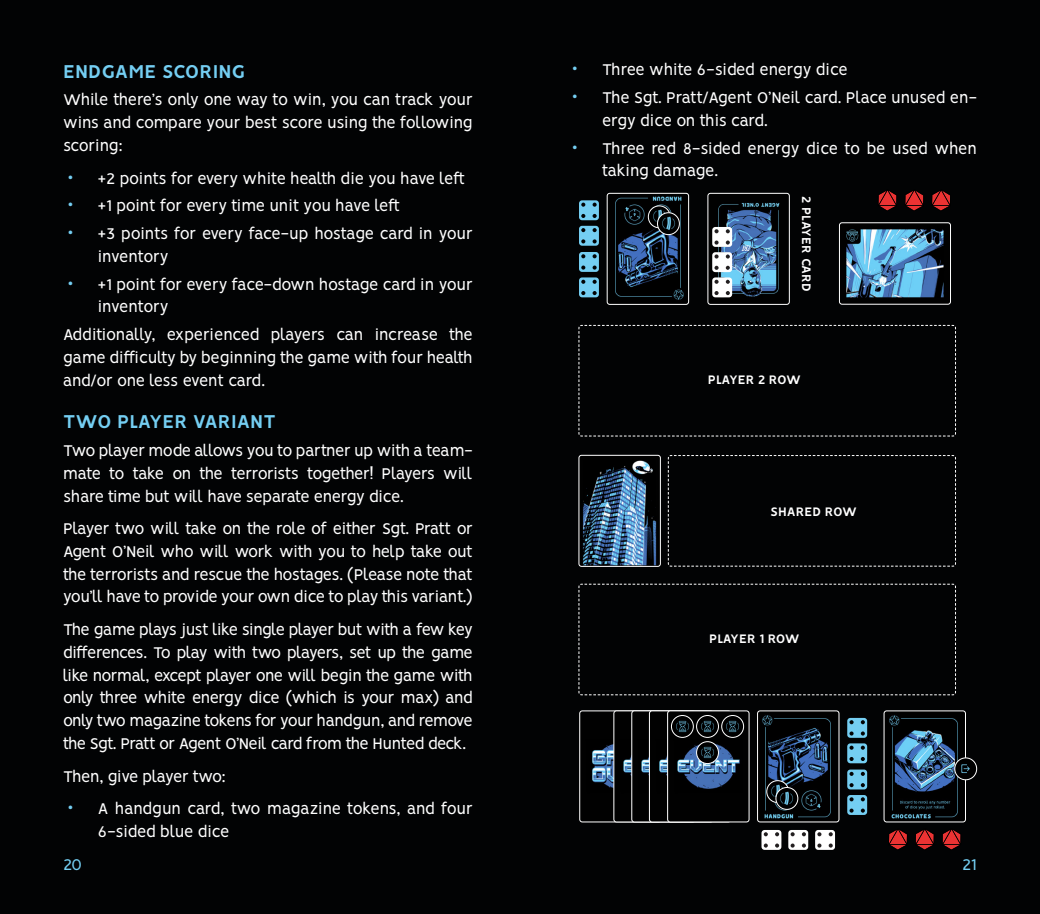
<style>
.page{position:relative;width:1040px;height:914px;background:#020304}
.page>*{position:absolute;margin:0;border:0;box-sizing:border-box;transform-origin:0 0}
.Heading{font:700 21px "Vision";color:#74cef2}
.Body{font:17.5px/22.8px "Vision";letter-spacing:-.03em;color:#fff;text-align:justify}
.Body-2{font:17.5px "Vision";letter-spacing:-.005em;color:#fff}
.t1{font:17.5px "Vision";color:#74cef2}
.t2{font:700 14px "Vision";letter-spacing:-.05em;color:#fff}
.t3{font:700 14px "Vision";color:#fff}
.s1{font-weight:700;font-size:21px;color:#74cef2}
</style>
<div class="page">
<img style="left:757px;top:715px;width:82px;height:107px">
<div style="left:757px;top:710px;width:82px;height:112px;border:1px solid #fff;border-radius:3px"></div>
<img style="left:889px;top:715px;width:76px;height:107px">
<div style="left:883px;top:710px;width:82px;height:112px;border:1px solid #fff;border-radius:3px"></div>
<img style="left:583px;top:455px;width:77px;height:111px">
<div style="left:578px;top:455px;width:82px;height:111px;border:1px solid #fff;border-radius:3px"></div>
<img style="left:839px;top:229px;width:111px;height:75px">
<div style="left:839px;top:222px;width:111px;height:82px;border:1px solid #fff;border-radius:3px"></div>
<svg style="left:847px;top:718px;width:20px;height:19px"></svg>
<svg style="left:847px;top:769px;width:20px;height:20px"></svg>
<svg style="left:847px;top:743px;width:20px;height:20px"></svg>
<svg style="left:847px;top:795px;width:20px;height:20px"></svg>
<img style="left:607px;top:193px;width:77px;height:111px">
<div style="left:607px;top:193px;width:82px;height:111px;border:1px solid #fff;border-radius:3px"></div>
<svg style="left:579px;top:226px;width:20px;height:20px"></svg>
<svg style="left:579px;top:252px;width:20px;height:45px"></svg>
<svg style="left:579px;top:200px;width:20px;height:20px"></svg>
<svg style="left:667px;top:455px;width:289px;height:112px"></svg>
<svg style="left:578px;top:583px;width:378px;height:112px"></svg>
<svg style="left:578px;top:324px;width:378px;height:113px"></svg>
<img style="left:714px;top:193px;width:75px;height:111px">
<div style="left:707px;top:193px;width:82px;height:111px;border:1px solid #fff;border-radius:3px"></div>
<img style="left:579px;top:744px;width:34px;height:78px">
<div style="left:579px;top:710px;width:82px;height:112px;border:1px solid #fff;border-radius:3px"></div>
<img style="left:623px;top:757px;width:8px;height:19px">
<div style="left:613px;top:710px;width:82px;height:112px;border:1px solid #fff;border-radius:3px"></div>
<img style="left:631px;top:713px;width:18px;height:109px">
<div style="left:631px;top:710px;width:82px;height:112px;border:1px solid #fff;border-radius:3px"></div>
<img style="left:649px;top:712px;width:18px;height:110px">
<div style="left:649px;top:710px;width:82px;height:112px;border:1px solid #fff;border-radius:3px"></div>
<img style="left:667px;top:712px;width:82px;height:110px">
<div style="left:667px;top:710px;width:82px;height:112px;border:1px solid #fff;border-radius:3px"></div>
<svg style="left:712px;top:227px;width:20px;height:70px"></svg>
<svg style="left:815px;top:830px;width:20px;height:19px"></svg>
<svg style="left:788px;top:830px;width:20px;height:19px"></svg>
<svg style="left:761px;top:830px;width:20px;height:19px"></svg>
<svg style="left:878px;top:191px;width:19px;height:20px"></svg>
<svg style="left:905px;top:191px;width:18px;height:20px"></svg>
<svg style="left:889px;top:830px;width:18px;height:20px"></svg>
<svg style="left:915px;top:830px;width:19px;height:20px"></svg>
<svg style="left:942px;top:830px;width:19px;height:20px"></svg>
<svg style="left:932px;top:191px;width:18px;height:20px"></svg>
<img style="left:648px;top:206px;width:22px;height:22px;border-radius:11px">
<div style="left:648px;top:205px;width:22px;height:23px;border:1px solid #fff;border-radius:50%"></div>
<img style="left:657px;top:213px;width:22px;height:21px;border-radius:11px">
<div style="left:657px;top:212px;width:23px;height:23px;border:1px solid #fff;border-radius:50%"></div>
<img style="left:766px;top:780px;width:22px;height:22px;border-radius:11px">
<div style="left:766px;top:780px;width:23px;height:23px;border:1px solid #fff;border-radius:50%"></div>
<img style="left:776px;top:787px;width:21px;height:22px;border-radius:11px">
<div style="left:775px;top:787px;width:23px;height:22px;border:1px solid #fff;border-radius:50%"></div>
<img style="left:671px;top:715px;width:22px;height:22px;border-radius:11px">
<div style="left:671px;top:715px;width:22px;height:22px;border:1px solid #fff;border-radius:50%"></div>
<img style="left:721px;top:715px;width:22px;height:22px;border-radius:11px">
<div style="left:721px;top:715px;width:23px;height:22px;border:1px solid #fff;border-radius:50%"></div>
<img style="left:954px;top:757px;width:22px;height:22px;border-radius:11px">
<div style="left:954px;top:757px;width:23px;height:23px;border:1px solid #fff;border-radius:50%"></div>
<img style="left:696px;top:741px;width:22px;height:22px;border-radius:11px">
<div style="left:696px;top:741px;width:23px;height:23px;border:1px solid #fff;border-radius:50%"></div>
<img style="left:696px;top:715px;width:22px;height:22px;border-radius:11px">
<div style="left:696px;top:715px;width:23px;height:22px;border:1px solid #fff;border-radius:50%"></div>
<p class="Heading" style="left:63px;top:59px;width:184px">ENDGAME SCORING</p>
<p class="Body" style="left:63px;top:90px;width:411px">While there’s only one way to win, you can track your wins and compare your best score using the following scoring:</p>
<p class="Body" style="left:68px;top:168px;width:398px"><span class="s1">•</span> +2 points for every white health die you have left</p>
<p class="Body" style="left:68px;top:196px;width:333px"><span class="s1">•</span> +1 point for every time unit you have left</p>
<p class="Body" style="left:98px;top:224px;width:376px;text-indent:-30px"><span class="s1">•</span> +3 points for every face-up hostage card in your inventory</p>
<p class="Body" style="left:98px;top:274px;width:376px;text-indent:-30px"><span class="s1">•</span> +1 point for every face-down hostage card in your inventory</p>
<p class="Body" style="left:63px;top:325px;width:411px">Additionally, experienced players can increase the game difficulty by beginning the game with four health and/or one less event card.</p>
<p class="Heading" style="left:63px;top:409px;width:214px">TWO PLAYER VARIANT</p>
<p class="Body" style="left:63px;top:441px;width:411px">Two player mode allows you to partner up with a team&shy;mate to take on the terrorists together! Players will share time but will have separate energy dice.</p>
<p class="Body" style="left:63px;top:519px;width:411px">Player two will take on the role of either Sgt. Pratt or Agent O’Neil who will work with you to help take out the terrorists and rescue the hostages. (Please note that you’ll have to provide your own dice to play this variant.)</p>
<p class="Body" style="left:63px;top:620px;width:411px">The game plays just like single player but with a few key differences. To play with two players, set up the game like normal, except player one will begin the game with only three white energy dice (which is your max) and only two magazine tokens for your handgun, and remove the Sgt. Pratt or Agent O’Neil card from the Hunted deck.</p>
<p class="Body" style="left:63px;top:766px;width:164px">Then, give player two:</p>
<p class="Body" style="left:98px;top:799px;width:376px;text-indent:-30px"><span class="s1">•</span> A handgun card, two magazine tokens, and four<br>6-sided blue dice</p>
<p class="Body-2" style="left:572px;top:60px;width:277px"><span class="s1">•</span> Three white 6-sided energy dice</p>
<p class="Body" style="left:602px;top:88px;width:376px;text-indent:-30px"><span class="s1">•</span> The Sgt. Pratt/Agent O’Neil card. Place unused en&shy;ergy dice on this card.</p>
<p class="Body" style="left:602px;top:138px;width:376px;text-indent:-30px"><span class="s1">•</span> Three red 8-sided energy dice to be used when taking damage.</p>
<p class="t3" style="left:814px;top:196px;width:97px;rotate:90deg">2 PLAYER CARD</p>
<p class="t2" style="left:708px;top:371px;width:95px">PLAYER 2 ROW</p>
<p class="t3" style="left:770px;top:503px;width:88px">SHARED ROW</p>
<p class="t2" style="left:709px;top:630px;width:92px">PLAYER 1 ROW</p>
<p class="t1" style="left:63px;top:854px;width:20px">20</p>
<p class="t1" style="left:962px;top:854px;width:16px">21</p>
</div>
